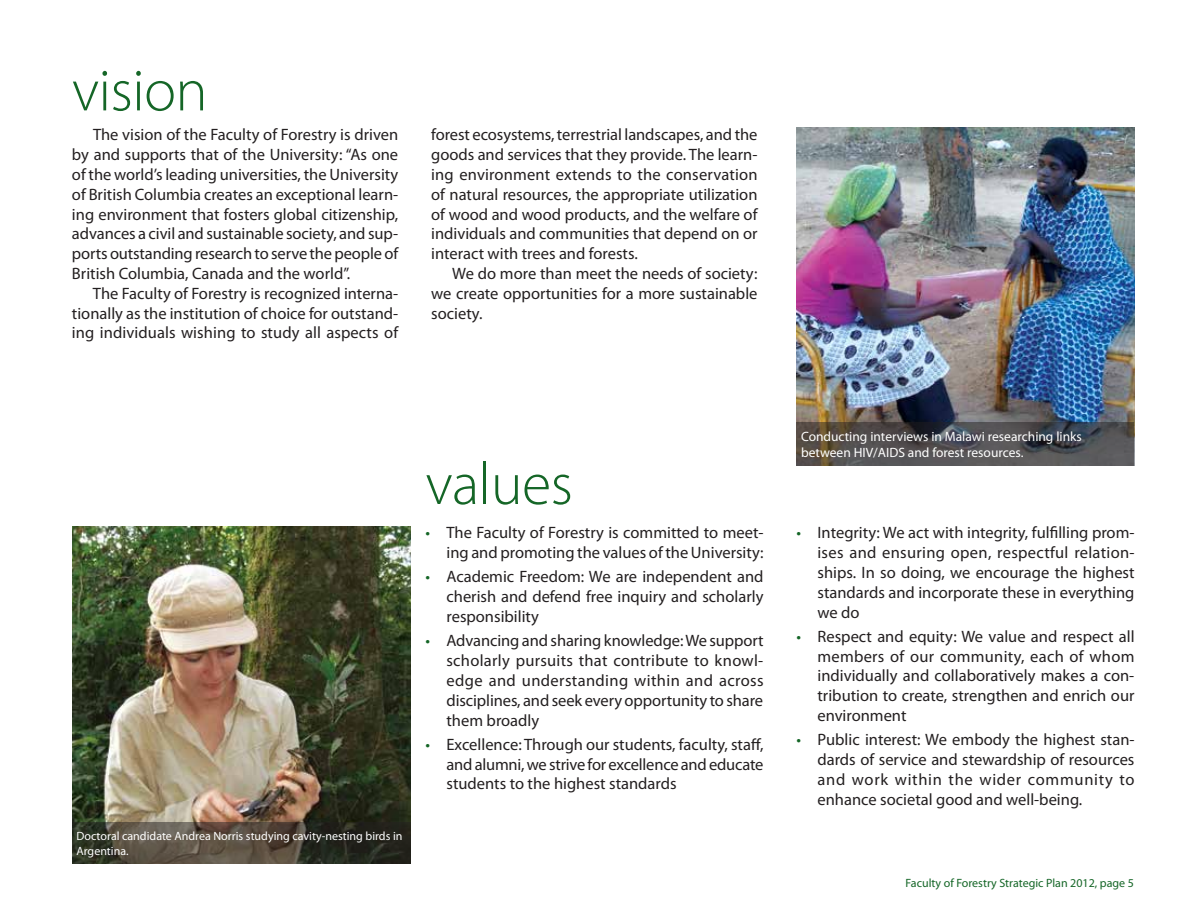
<style>
.page{position:relative;width:1188px;height:918px;background:#fff}
.page>*{position:absolute;margin:0;border:0;box-sizing:border-box;transform-origin:0 0}
.t1{font:300 60px "Myriad Pro";letter-spacing:-.01em;color:#156627}
.t2{font:16.5px/19.8px "Myriad Pro";color:#231f20;text-align:justify}
.t3{font:13.5px/15.3px "Myriad Pro";color:#fff}
.t4{font:12px/15.3px "Myriad Pro";color:#fff}
.t5{font:12px "Myriad Pro";color:#156627}
.s1{color:#156627}
</style>
<div class="page">
<img style="left:796px;top:128px;width:338px;height:294px">
<img style="left:73px;top:526px;width:338px;height:296px">
<svg style="left:72px;top:822px;width:339px;height:42px;background:#454034"></svg>
<svg style="left:796px;top:422px;width:338px;height:44px;background:#4f4d4e"></svg>
<h1 class="t1" style="left:72px;top:54px;width:137px">vision</h1>
<p class="t2" style="left:72px;top:125px;width:328px;text-indent:21px">The vision of the Faculty of Forestry is driven by and supports that of the University: “As one of the world’s leading universities, the University of British Columbia creates an exceptional learn&shy;ing environment that fosters global citizenship, advances a civil and sustainable society, and sup&shy;ports outstanding research to serve the people of British Columbia, Canada and the world”.</p>
<p class="t2" style="left:72px;top:283px;width:328px;text-indent:21px">The Faculty of Forestry is recognized interna&shy;tionally as the institution of choice for outstand&shy;ing individuals wishing to study all aspects of</p>
<p class="t2" style="left:431px;top:125px;width:328px">forest ecosystems, terrestrial landscapes, and the goods and services that they provide. The learn&shy;ing environment extends to the conservation of natural resources, the appropriate utilization of wood and wood products, and the welfare of individuals and communities that depend on or interact with trees and forests.</p>
<p class="t2" style="left:431px;top:263px;width:328px;text-indent:21px">We do more than meet the needs of society: we create opportunities for a more sustainable society.</p>
<p class="t4" style="left:76px;top:828px;width:328px">Doctoral candidate Andrea Norris studying cavity-nesting birds in<br>Argentina.</p>
<h1 class="t1" style="left:426px;top:448px;width:149px">values</h1>
<p class="t2" style="left:426px;top:523px;width:340px;text-align:right"><span class="s1">•</span> The Faculty of Forestry is committed to meet&shy;ing and promoting the values of the University:</p>
<p class="t2" style="left:447px;top:567px;width:319px;text-indent:-21px"><span class="s1">•</span> Academic Freedom: We are independent and cherish and defend free inquiry and scholarly responsibility</p>
<p class="t2" style="left:447px;top:631px;width:319px;text-indent:-21px"><span class="s1">•</span> Advancing and sharing knowledge: We support scholarly pursuits that contribute to knowl&shy;edge and understanding within and across disciplines, and seek every opportunity to share them broadly</p>
<p class="t2" style="left:447px;top:734px;width:319px;text-indent:-21px"><span class="s1">•</span> Excellence: Through our students, faculty, staff, and alumni, we strive for excellence and educate students to the highest standards</p>
<p class="t3" style="left:801px;top:429px;width:282px">Conducting interviews in Malawi researching links between HIV/AIDS and forest resources.</p>
<p class="t2" style="left:818px;top:523px;width:319px;text-indent:-21px"><span class="s1">•</span> Integrity: We act with integrity, fulfilling prom&shy;ises and ensuring open, respectful relation&shy;ships. In so doing, we encourage the highest standards and incorporate these in everything we do</p>
<p class="t2" style="left:818px;top:626px;width:319px;text-indent:-21px"><span class="s1">•</span> Respect and equity: We value and respect all members of our community, each of whom individually and collaboratively makes a con&shy;tribution to create, strengthen and enrich our environment</p>
<p class="t2" style="left:818px;top:730px;width:319px;text-indent:-21px"><span class="s1">•</span> Public interest: We embody the highest stan&shy;dards of service and stewardship of resources and work within the wider community to enhance societal good and well-being.</p>
<p class="t5" style="left:906px;top:876px;width:230px">Faculty of Forestry Strategic Plan 2012, page 5</p>
</div>
